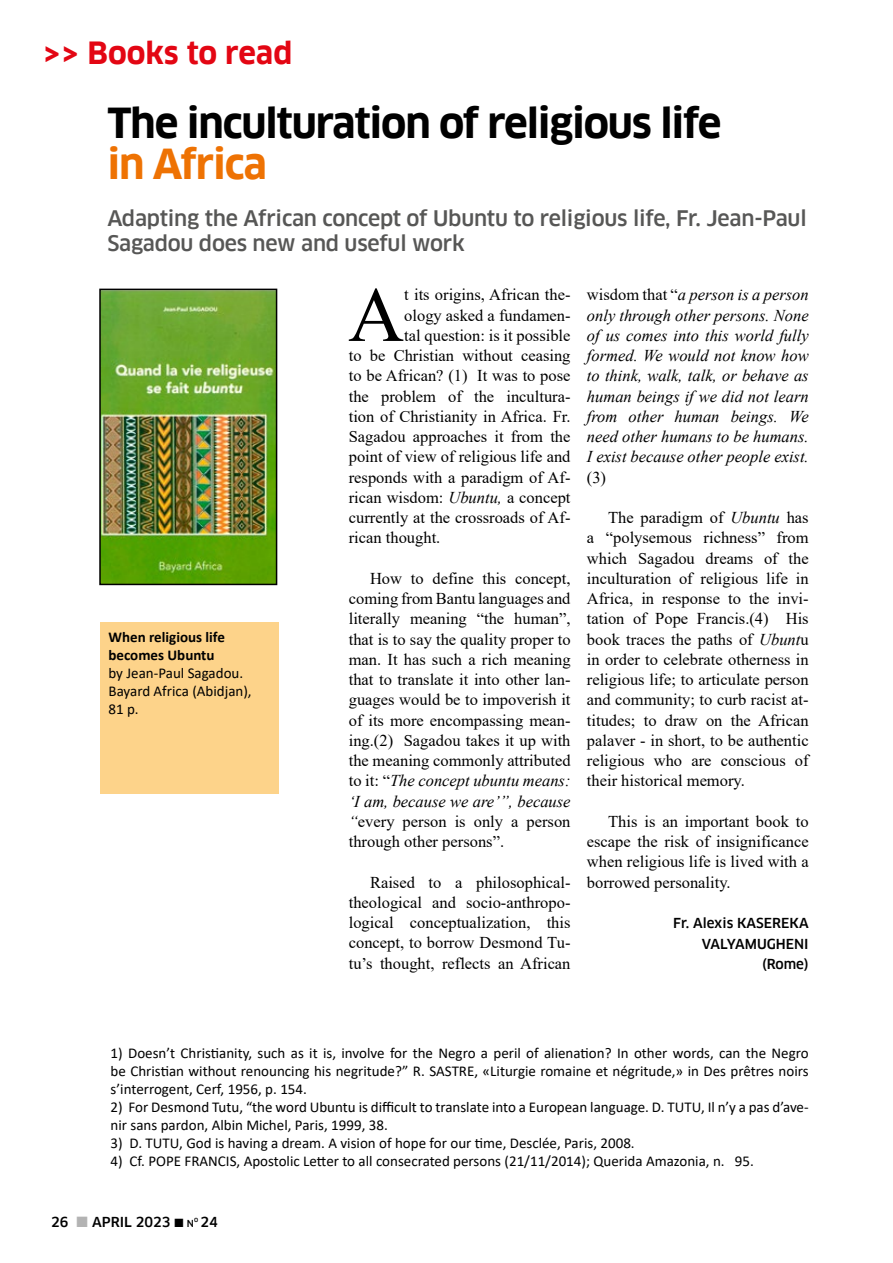
<style>
.page{position:relative;width:893px;height:1263px;background:#fff}
.page>*{position:absolute;margin:0;border:0;box-sizing:border-box;transform-origin:0 0}
.t1{font:77.7px "Times New Roman";color:#000}
.t2{font:700 40.5px "Clan";letter-spacing:-.03em;color:#000}
.t3{font:700 40.5px "Clan";letter-spacing:-.03em;color:#ee7203}
.t4{font:700 30px "Clan";color:#e30613}
.t5{font:500 21px/25.5px "Clan";letter-spacing:-.01em;color:#575756}
.t6{font:16.5px/20.2px "Times New Roman";color:#000;text-align:justify}
.t7{font:italic 16.5px/20.2px "Times New Roman";color:#000;text-align:justify}
.t8{font:15px/18px "Calibri";color:#000}
.t9{font:700 15px/18px "Calibri";color:#000}
.t10{font:500 13.5px/20.2px "Clan";color:#000;text-align:right}
.t11{font:500 13.5px "Clan";color:#000}
.t12{font:500 5.55px "Clan";color:#000}
.s1{font-style:italic}
.s2{font-style:normal}
.s3{color:#b3b3b3}
.s4{font-size:9.45px}
</style>
<div class="page">
<img style="left:102px;top:292px;width:172px;height:290px">
<div style="left:99px;top:289px;width:178px;height:296px;border:2px solid #000"></div>
<div style="left:100px;top:622px;width:178px;height:171px;background:#fdd38a"></div>
<h3 class="t4" style="left:43px;top:36px;width:251px">&gt;&gt; Books to read</h3>
<h2 class="t2" style="left:107px;top:101px;width:616px">The inculturation of religious life</h2>
<h2 class="t3" style="left:107px;top:142px;width:161px">in Africa</h2>
<p class="t5" style="left:107px;top:205px;width:701px">Adapting the African concept of Ubuntu to religious life, Fr. Jean-Paul<br>Sagadou does new and useful work</p>
<p class="t9" style="left:109px;top:628px;width:118px">When religious life becomes Ubuntu</p>
<p class="t8" style="left:109px;top:663px;width:145px">by Jean-Paul Sagadou.<br>Bayard Africa (Abidjan),<br>81 p.</p>
<h1 class="t1" style="left:348px;top:260px;width:58px">A</h1>
<p class="t6" style="left:404px;top:284px;width:168px">t its origins, African the-</p>
<p class="t6" style="left:404px;top:304px;width:168px">ology asked a fundamen-</p>
<p class="t6" style="left:404px;top:325px;width:168px">tal question: is it possible</p>
<p class="t6" style="left:349px;top:345px;width:223px">to be Christian without ceasing</p>
<p class="t6" style="left:349px;top:365px;width:223px">to be African? (1) It was to pose</p>
<p class="t6" style="left:349px;top:385px;width:223px">the problem of the incultura-</p>
<p class="t6" style="left:349px;top:406px;width:223px">tion of Christianity in Africa. Fr.</p>
<p class="t6" style="left:349px;top:426px;width:223px">Sagadou approaches it from the</p>
<p class="t6" style="left:349px;top:446px;width:223px">point of view of religious life and</p>
<p class="t6" style="left:349px;top:466px;width:223px">responds with a paradigm of Af-</p>
<p class="t6" style="left:349px;top:487px;width:223px">rican wisdom: <span class="s1">Ubuntu,</span> a concept</p>
<p class="t6" style="left:349px;top:507px;width:223px">currently at the crossroads of Af-</p>
<p class="t6" style="left:349px;top:527px;width:93px">rican thought.</p>
<p class="t6" style="left:349px;top:568px;width:223px;text-indent:21px">How to define this concept, coming from Bantu languages and literally meaning “the human”, that is to say the quality proper to man. It has such a rich meaning that to translate it into other lan&shy;guages would be to impoverish it of its more encompassing mean&shy;ing.(2) Sagadou takes it up with the meaning commonly attributed to it: “<span class="s1">The concept ubuntu means: ‘I am, because we are’”, because “</span>every person is only a person through other persons”.</p>
<p class="t6" style="left:349px;top:871px;width:223px;text-indent:21px">Raised to a philosophical&shy;theological and socio-anthropo&shy;logical conceptualization, this concept, to borrow Desmond Tu&shy;tu’s thought, reflects an African</p>
<p class="t7" style="left:587px;top:284px;width:223px"><span class="s2">wisdom that “</span>a person is a person only through other persons. None of us comes into this world fully formed. We would not know how to think, walk, talk, or behave as human beings if we did not learn from other human beings. We need other humans to be humans.<br>I exist because other people exist.</p>
<p class="t6" style="left:587px;top:466px;width:21px">(3)</p>
<p class="t6" style="left:587px;top:507px;width:223px;text-indent:21px">The paradigm of <span class="s1">Ubuntu</span> has a “polysemous richness” from which Sagadou dreams of the inculturation of religious life in Africa, in response to the invi&shy;tation of Pope Francis.(4) His book traces the paths of <span class="s1">Ubunt</span>u in order to celebrate otherness in religious life; to articulate person and community; to curb racist at&shy;titudes; to draw on the African palaver - in short, to be authentic religious who are conscious of their historical memory.</p>
<p class="t6" style="left:587px;top:811px;width:223px;text-indent:21px">This is an important book to escape the risk of insignificance when religious life is lived with a borrowed personality.</p>
<p class="t10" style="left:673px;top:913px;width:137px">Fr. Alexis KASEREKA<br>VALYAMUGHENI (Rome)</p>
<p class="t8" style="left:111px;top:1044px;width:699px;text-align:justify">1) Doesn’t Christianity, such as it is, involve for the Negro a peril of alienation? In other words, can the Negro be Christian without renouncing his negritude?” R. SASTRE, «Liturgie romaine et négritude,» in Des prêtres noirs s’interrogent, Cerf, 1956, p. 154.</p>
<p class="t8" style="left:111px;top:1098px;width:699px">2) For Desmond Tutu, “the word Ubuntu is difficult to translate into a European language. D. TUTU, Il n’y a pas d’ave&shy;nir sans pardon, Albin Michel, Paris, 1999, 38.</p>
<p class="t8" style="left:111px;top:1134px;width:526px">3) D. TUTU, God is having a dream. A vision of hope for our time, Desclée, Paris, 2008.</p>
<p class="t8" style="left:111px;top:1152px;width:645px">4) Cf. POPE FRANCIS, Apostolic Letter to all consecrated persons (21/11/2014); Querida Amazonia, n. 95.</p>
<p class="t10" style="left:77px;top:1211px;width:119px"><span class="s3">■</span> APRIL 2023 ■ <span class="s4">n</span></p>
<p class="t12" style="left:194px;top:1217px;width:6px">o</p>
<p class="t10" style="left:51px;top:1211px;width:19px">26</p>
<p class="t11" style="left:200px;top:1214px;width:19px">24</p>
</div>
